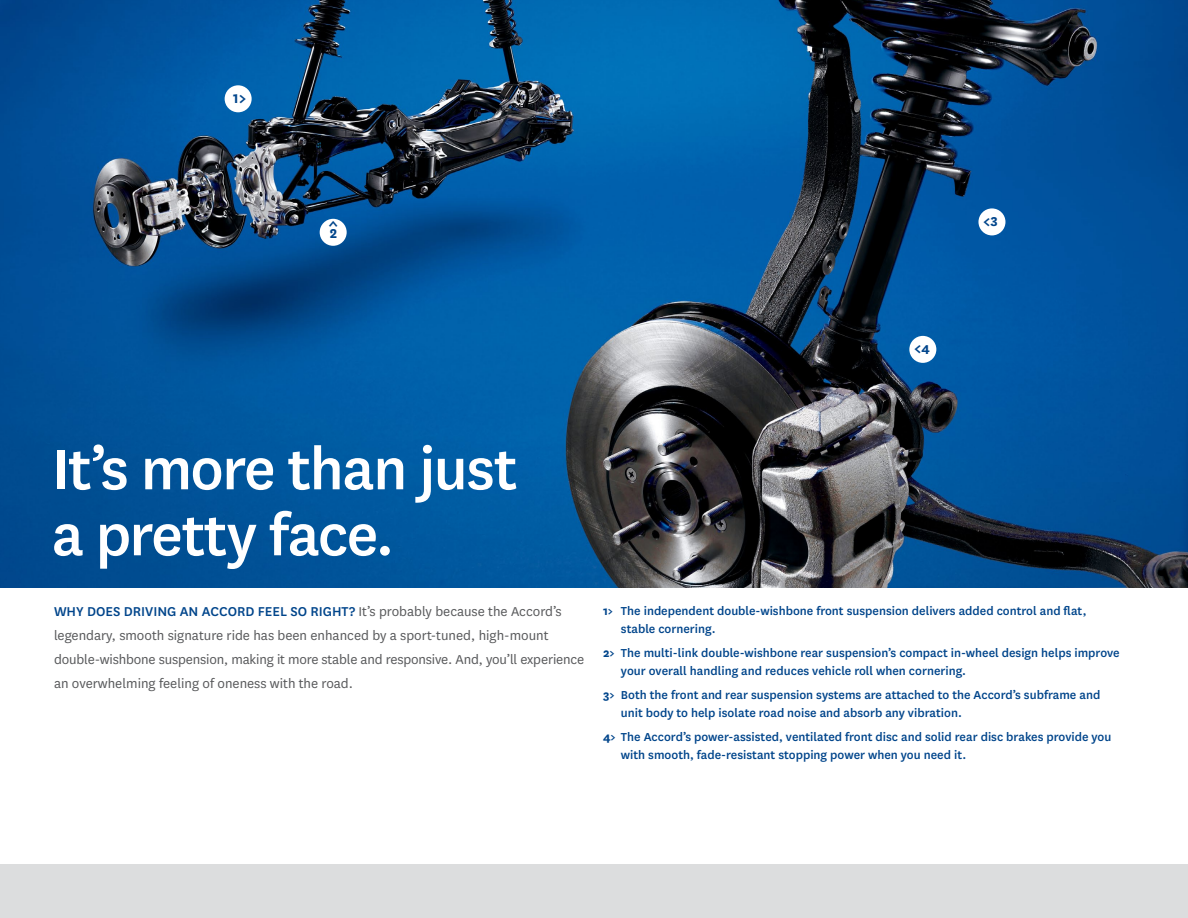
<style>
.page{position:relative;width:1188px;height:918px;background:#fff}
.page>*{position:absolute;margin:0;border:0;box-sizing:border-box;transform-origin:0 0}
.t1{font:500 66px/66px "National";letter-spacing:-.02em;color:#fff}
.t2{font:700 19.5px "National";color:#00458b}
.t3{font:15px/24px "National";letter-spacing:-.005em;color:#58595b}
.t4{font:700 15px "National";color:#00458b}
.t5{font:500 13.5px/18px "National";color:#00458b}
.s1{font-size:19.8px}
.s2{font-size:15px}
.s3{font-weight:500;color:#00458b}
.s4{font-weight:700}
</style>
<div class="page">
<img style="left:0;top:0;width:1188px;height:587px">
<div style="left:909px;top:336px;width:27px;height:27px;background:#fff;border-radius:50%"></div>
<div style="left:978px;top:208px;width:27px;height:27px;background:#fff;border-radius:50%"></div>
<div style="left:225px;top:85px;width:27px;height:27px;background:#fff;border-radius:50%"></div>
<div style="left:320px;top:219px;width:27px;height:27px;background:#fff;border-radius:50%"></div>
<div style="left:0;top:864px;width:1188px;height:54px;background:#dcddde"></div>
<p class="t4" style="left:233px;top:88px;width:15px">1<span class="s1">&gt;</span></p>
<h2 class="t2" style="left:347px;top:220px;width:9px;rotate:90deg">&lt;</h2>
<p class="t4" style="left:330px;top:222px;width:9px">2</p>
<h2 class="t2" style="left:914px;top:336px;width:18px">&lt;<span class="s2">4</span></h2>
<h2 class="t2" style="left:983px;top:208px;width:17px">&lt;<span class="s2">3</span></h2>
<h1 class="t1" style="left:52px;top:432px;width:467px">It’s more than just a pretty face.</h1>
<p class="t3" style="left:54px;top:599px;width:532px"><span class="s3">Why does drivi ng an Accord feel so ri ght?</span> It’s probably because the Accord’s legendary, smooth signature ride has been enhanced by a sport-tuned, high-mount double-wishbone suspension, making it more stable and responsive. And, you’ll experience an overwhelming feeling of oneness with the road.</p>
<p class="t5" style="left:621px;top:601px;width:467px;text-indent:-18px"><span class="s4">1&gt;</span> The independent double-wishbone front suspension delivers added control and flat, stable cornering.</p>
<p class="t5" style="left:621px;top:643px;width:500px;text-indent:-18px"><span class="s4">2&gt;</span> The multi-link double-wishbone rear suspension’s compact in-wheel design helps improve your overall handling and reduces vehicle roll when cornering.</p>
<p class="t5" style="left:621px;top:685px;width:481px;text-indent:-18px"><span class="s4">3&gt;</span> Both the front and rear suspension systems are attached to the Accord’s subframe and unit body to help isolate road noise and absorb any vibration.</p>
<p class="t5" style="left:621px;top:727px;width:492px;text-indent:-18px"><span class="s4">4&gt;</span> The Accord’s power-assisted, ventilated front disc and solid rear disc brakes provide you with smooth, fade-resistant stopping power when you need it.</p>
</div>
